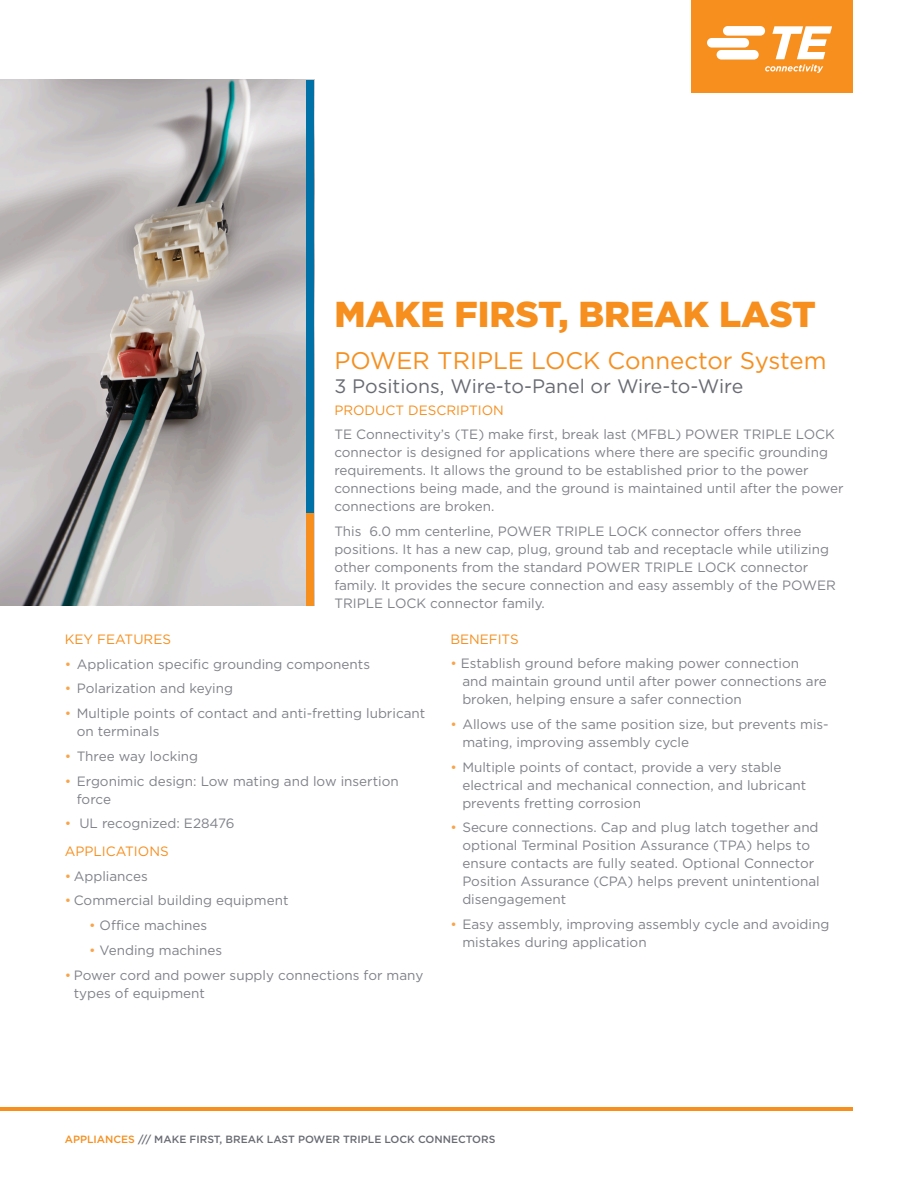
<style>
.page{position:relative;width:918px;height:1188px;background:#fff}
.page>*{position:absolute;margin:0;border:0;box-sizing:border-box;transform-origin:0 0}
.PS_Headline{font:900 36px "Gotham";color:#f68f1e}
.PS_Subhead{font:24px "Gotham";color:#f68f1e}
.PS_Tagline{font:19.5px "Gotham";color:#696b73}
.ParaStyle06-Leading{font:13.5px/18px "Gotham";color:#808289}
.PS_Body_Copy{font:13.5px/18px "Gotham";color:#808289}
.PS_Body_Copy_Subhead{font:13.5px "Gotham";color:#f68f1e}
.PS_Footer_Info{font:500 10.5px "Gotham";color:#696b73}
.s1{color:#f9a449}
.s2{color:#f68f1e}
</style>
<div class="page">
<img style="left:0;top:80px;width:314px;height:526px">
<div style="left:307px;top:81px;width:7px;height:434px;background:#0071a7"></div>
<div style="left:307px;top:513px;width:7px;height:93px;background:#f68f1e"></div>
<hr style="left:0;top:1107px;width:853px;height:4px;background:#f68f1e">
<div style="left:691px;top:0;width:162px;height:93px;background:#f68f1e"></div>
<svg style="left:707px;top:26px;width:125px;height:47px"></svg>
<p class="PS_Headline" style="left:334px;top:289px;width:483px">MAKE FIRST, BREAK LAST</p>
<p class="PS_Subhead" style="left:334px;top:345px;width:494px">POWER TRIPLE LOCK Connector System</p>
<p class="PS_Tagline" style="left:334px;top:374px;width:410px">3 Positions, Wire-to-Panel or Wire-to-Wire</p>
<p class="PS_Body_Copy_Subhead" style="left:334px;top:402px;width:171px">PRODUCT DESCRIPTION</p>
<p class="PS_Body_Copy" style="left:334px;top:425px;width:511px">TE Connectivity’s (TE) make first, break last (MFBL) POWER TRIPLE LOCK connector is designed for applications where there are specific grounding requirements. It allows the ground to be established prior to the power connections being made, and the ground is maintained until after the power connections are broken.</p>
<p class="PS_Body_Copy" style="left:334px;top:522px;width:503px">This 6.0 mm centerline, POWER TRIPLE LOCK connector offers three positions. It has a new cap, plug, ground tab and receptacle while utilizing other components from the standard POWER TRIPLE LOCK connector family. It provides the secure connection and easy assembly of the POWER TRIPLE LOCK connector family.</p>
<p class="PS_Body_Copy_Subhead" style="left:65px;top:631px;width:108px">KEY FEATURES</p>
<p class="ParaStyle06-Leading" style="left:65px;top:654px;width:307px"><span class="s1">•</span> Application specific grounding components</p>
<p class="ParaStyle06-Leading" style="left:65px;top:679px;width:170px"><span class="s1">•</span> Polarization and keying</p>
<p class="ParaStyle06-Leading" style="left:77px;top:704px;width:350px;text-indent:-12px"><span class="s1">•</span> Multiple points of contact and anti-fretting lubricant on terminals</p>
<p class="ParaStyle06-Leading" style="left:65px;top:747px;width:135px"><span class="s1">•</span> Three way locking</p>
<p class="ParaStyle06-Leading" style="left:77px;top:771px;width:323px;text-indent:-12px"><span class="s1">•</span> Ergonimic design: Low mating and low insertion force</p>
<p class="ParaStyle06-Leading" style="left:65px;top:814px;width:171px"><span class="s1">•</span> UL recognized: E28476</p>
<p class="PS_Body_Copy_Subhead" style="left:65px;top:843px;width:105px">APPLICATIONS</p>
<p class="ParaStyle06-Leading" style="left:65px;top:867px;width:85px"><span class="s1">•</span> Appliances</p>
<p class="ParaStyle06-Leading" style="left:65px;top:891px;width:225px"><span class="s1">•</span> Commercial building equipment</p>
<p class="ParaStyle06-Leading" style="left:89px;top:916px;width:120px"><span class="s1">•</span> Office machines</p>
<p class="ParaStyle06-Leading" style="left:89px;top:941px;width:135px"><span class="s1">•</span> Vending machines</p>
<p class="ParaStyle06-Leading" style="left:74px;top:966px;width:351px;text-indent:-9px"><span class="s1">•</span> Power cord and power supply connections for many types of equipment</p>
<p class="PS_Body_Copy_Subhead" style="left:450px;top:630px;width:70px">BENEFITS</p>
<p class="ParaStyle06-Leading" style="left:462px;top:654px;width:366px;text-indent:-12px"><span class="s1">•</span> Establish ground before making power connection and maintain ground until after power connections are broken, helping ensure a safer connection</p>
<p class="ParaStyle06-Leading" style="left:462px;top:715px;width:368px;text-indent:-12px"><span class="s1">•</span> Allows use of the same position size, but prevents mis&shy;mating, improving assembly cycle</p>
<p class="ParaStyle06-Leading" style="left:462px;top:758px;width:345px;text-indent:-12px"><span class="s1">•</span> Multiple points of contact, provide a very stable electrical and mechanical connection, and lubricant prevents fretting corrosion</p>
<p class="ParaStyle06-Leading" style="left:462px;top:818px;width:359px;text-indent:-12px"><span class="s1">•</span> Secure connections. Cap and plug latch together and optional Terminal Position Assurance (TPA) helps to ensure contacts are fully seated. Optional Connector Position Assurance (CPA) helps prevent unintentional disengagement</p>
<p class="ParaStyle06-Leading" style="left:462px;top:915px;width:369px;text-indent:-12px"><span class="s1">•</span> Easy assembly, improving assembly cycle and avoiding mistakes during application</p>
<p class="PS_Footer_Info" style="left:65px;top:1132px;width:432px"><span class="s2">APPLIANCES</span> /// MAKE FIRST, BREAK LAST POWER TRIPLE LOCK CONNECTORS</p>
</div>
